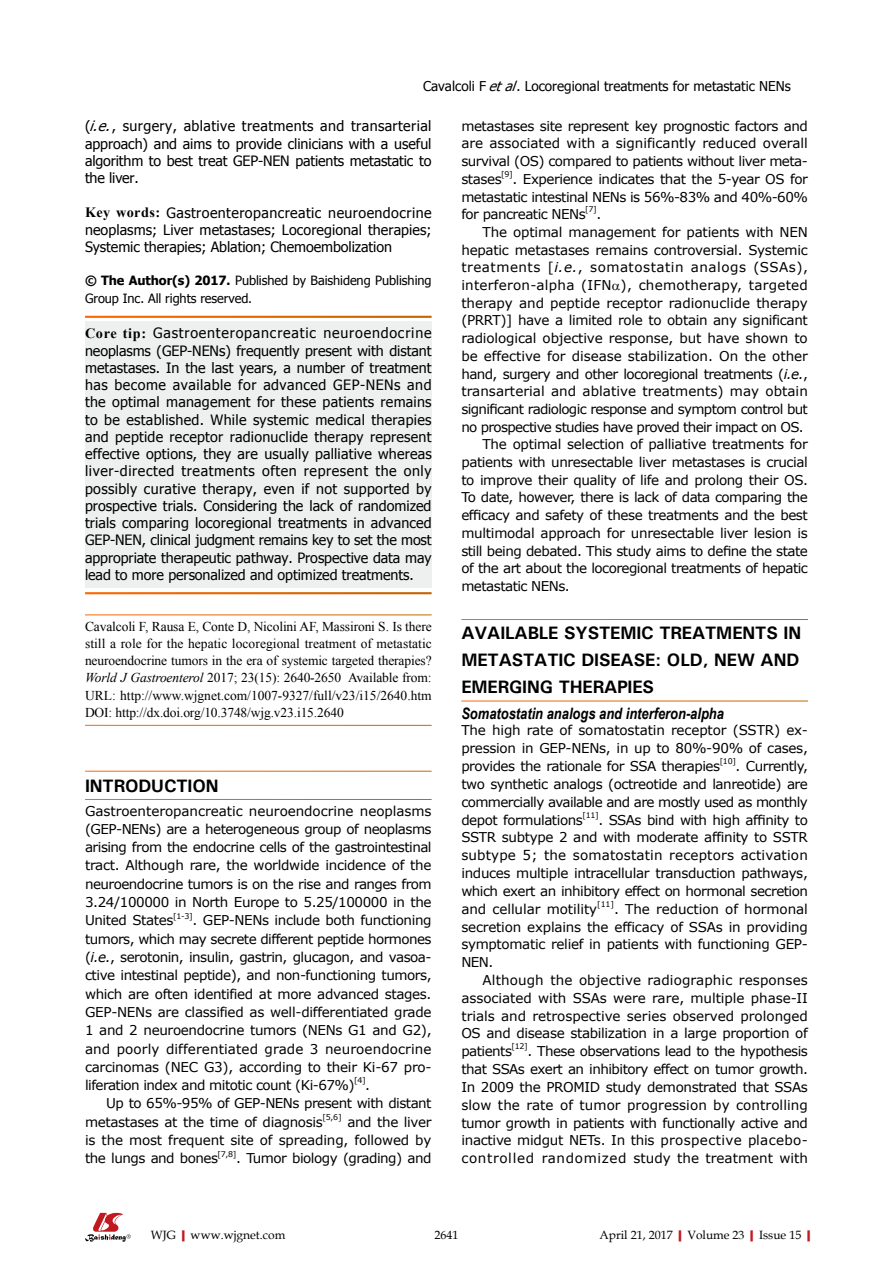
<style>
.page{position:relative;width:893px;height:1263px;background:#fff}
.page>*{position:absolute;margin:0;border:0;box-sizing:border-box;transform-origin:0 0}
.t1{font:700 18px/27px "Univers";letter-spacing:-.01em;color:#000;text-align:justify}
.t2{font:italic 700 15.75px "Arial Narrow";color:#000}
.t3{font:14.25px/17.2px "Tahoma";letter-spacing:-.005em;color:#000;text-align:justify}
.t4{font:13.5px/18.3px "Verdana";letter-spacing:-.025em;color:#000;text-align:justify}
.t5{font:13.5px/17.2px "Times New Roman";letter-spacing:-.01em;color:#000;text-align:justify}
.t6{font:13.5px "Verdana";letter-spacing:-.005em;color:#000}
.t7{font:13.5px "Verdana";letter-spacing:-.05em;color:#000}
.t8{font:13.5px "Verdana";color:#000}
.t9{font:13.5px "Tahoma";color:#000}
.t10{font:13.5px "Verdana";letter-spacing:-.045em;color:#000}
.t11{font:13.5px "Verdana";letter-spacing:.015em;color:#000}
.t12{font:13.5px "Verdana";letter-spacing:.035em;color:#000}
.t13{font:13.5px "Verdana";letter-spacing:.01em;color:#000}
.t14{font:12.75px/17.2px "Tahoma";letter-spacing:-.005em;color:#000}
.t15{font:12px "Book Antiqua";color:#000}
.t16{font:7.8px "Verdana";letter-spacing:-.035em;color:#000}
.s1{font-style:italic}
.s2{font-family:"Times New Roman";font-weight:700}
.s3{font-weight:700}
.s4{font-weight:700;color:#c01920}
</style>
<div class="page">
<div style="left:85px;top:322px;width:347px;height:266px;background:#eeefef"></div>
<svg style="left:85px;top:1213px;width:46px;height:29px"></svg>
<p class="t9" style="left:423px;top:77px;width:369px">Cavalcoli F <span class="s1">etal</span>. Locoregional treatments for metastatic NENs</p>
<p class="t3" style="left:85px;top:117px;width:348px">(<span class="s1">i.e.</span>, surgery, ablative treatments and transarterial approach) and aims to provide clinicians with a useful algorithm to best treat GEP-NEN patients metastatic to the liver.</p>
<p class="t3" style="left:85px;top:203px;width:348px"><span class="s2">Key words:</span> Gastroenteropancreatic neuroendocrine neoplasms; Liver metastases; Locoregional therapies; Systemic therapies; Ablation; Chemoembolization</p>
<p class="t14" style="left:85px;top:271px;width:348px"><span class="s3">© The Author(s) 2017.</span> Published by Baishideng Publishing<br>Group Inc. All rights reserved.</p>
<p class="t3" style="left:85px;top:324px;width:348px"><span class="s2">Core tip:</span> Gastroenteropancreatic neuroendocrine neoplasms (GEP-NENs) frequently present with distant metastases. In the last years, a number of treatment has become available for advanced GEP-NENs and the optimal management for these patients remains to be established. While systemic medical therapies and peptide receptor radionuclide therapy represent effective options, they are usually palliative whereas liver-directed treatments often represent the only possibly curative therapy, even if not supported by prospective trials. Considering the lack of randomized trials comparing locoregional treatments in advanced GEP-NEN, clinical judgment remains key to set the most appropriate therapeutic pathway. Prospective data may lead to more personalized and optimized treatments.</p>
<p class="t5" style="left:85px;top:617px;width:348px">Cavalcoli F, Rausa E, Conte D, Nicolini AF, Massironi S. Is there still a role for the hepatic locoregional treatment of metastatic neuroendocrine tumors in the era of systemic targeted therapies?<br><span class="s1">World J Gastroenterol</span> 2017; 23(15): 2640-2650 Available from:<br>URL: http://www.wjgnet.com/1007-9327/full/v23/i15/2640.htm DOI: http://dx.doi.org/10.3748/wjg.v23.i15.2640</p>
<p class="t1" style="left:85px;top:772px;width:135px">INTRODUCTION</p>
<p class="t4" style="left:85px;top:801px;width:348px">Gastroenteropancreatic neuroendocrine neoplasms (GEP-NENs) are a heterogeneous group of neoplasms arising from the endocrine cells of the gastrointestinal tract. Although rare, the worldwide incidence of the neuroendocrine tumors is on the rise and ranges from 3.24/100000 in North Europe to 5.25/100000 in the United States</p>
<p class="t16" style="left:173px;top:910px;width:21px">[1-3]</p>
<p class="t4" style="left:85px;top:911px;width:348px;text-align:left;text-indent:107px">. GEP-NENs include both functioning tumors, which may secrete different peptide hormones (<span class="s1">i.e.</span>, serotonin, insulin, gastrin, glucagon, and vasoa&shy;ctive intestinal peptide), and non-functioning tumors, which are often identified at more advanced stages.<br>GEP-NENs are classified as well-differentiated grade 1 and 2 neuroendocrine tumors (NENs G1 and G2), and poorly differentiated grade 3 neuroendocrine carcinomas (NEC G3), according to their Ki-67 pro&shy;liferation index and mitotic count (Ki-67%)</p>
<p class="t16" style="left:354px;top:1075px;width:13px">[4]</p>
<p class="t4" style="left:365px;top:1076px;width:6px">.</p>
<p class="t4" style="left:106px;top:1094px;width:327px">Up to 65%-95% of GEP-NENs present with distant</p>
<p class="t4" style="left:85px;top:1112px;width:239px">metastases at the time of diagnosis</p>
<p class="t16" style="left:322px;top:1112px;width:21px">[5,6]</p>
<p class="t4" style="left:85px;top:1112px;width:348px;text-indent:262px">and the liver is the most frequent site of spreading, followed by the lungs and bones</p>
<p class="t16" style="left:218px;top:1148px;width:20px">[7,8]</p>
<p class="t4" style="left:236px;top:1149px;width:197px">. Tumor biology (grading) and</p>
<p class="t4" style="left:461px;top:117px;width:348px;line-height:17.7px;text-align:left">metastases site represent key prognostic factors and are associated with a significantly reduced overall survival (OS) compared to patients without liver meta&shy;stases</p>
<p class="t16" style="left:501px;top:169px;width:13px">[9]</p>
<p class="t4" style="left:461px;top:170px;width:348px;line-height:17.7px;text-indent:51px">. Experience indicates that the 5-year OS for metastatic intestinal NENs is 56%-83% and 40%-60% for pancreatic NENs</p>
<p class="t16" style="left:585px;top:204px;width:13px">[7]</p>
<p class="t4" style="left:596px;top:205px;width:6px">.</p>
<p class="t4" style="left:483px;top:223px;width:327px">The optimal management for patients with NEN</p>
<p class="t4" style="left:461px;top:240px;width:348px">hepatic metastases remains controversial. Systemic</p>
<p class="t12" style="left:461px;top:258px;width:348px">treatments [<span class="s1">i.e.</span>, somatostatin analogs (SSAs),</p>
<p class="t11" style="left:461px;top:276px;width:348px">interferon-alpha (IFN ), chemotherapy, targeted</p>
<p class="t6" style="left:461px;top:294px;width:348px">therapy and peptide receptor radionuclide therapy</p>
<p class="t4" style="left:461px;top:311px;width:348px">(PRRT)] have a limited role to obtain any significant</p>
<p class="t4" style="left:461px;top:329px;width:348px">radiological objective response, but have shown to</p>
<p class="t6" style="left:461px;top:347px;width:348px">be effective for disease stabilization. On the other</p>
<p class="t10" style="left:461px;top:364px;width:348px">hand, surgery and other locoregional treatments (<span class="s1">i.e.</span>,</p>
<p class="t8" style="left:461px;top:382px;width:348px">transarterial and ablative treatments) may obtain</p>
<p class="t7" style="left:461px;top:400px;width:348px">significant radiologic response and symptom control but</p>
<p class="t7" style="left:461px;top:417px;width:344px">no prospective studies have proved their impact on OS.</p>
<p class="t4" style="left:483px;top:435px;width:327px">The optimal selection of palliative treatments for</p>
<p class="t4" style="left:461px;top:453px;width:348px">patients with unresectable liver metastases is crucial</p>
<p class="t4" style="left:461px;top:471px;width:348px">to improve their quality of life and prolong their OS.</p>
<p class="t4" style="left:461px;top:488px;width:348px">To date, however, there is lack of data comparing the</p>
<p class="t4" style="left:461px;top:506px;width:348px">efficacy and safety of these treatments and the best</p>
<p class="t4" style="left:461px;top:524px;width:348px">multimodal approach for unresectable liver lesion is</p>
<p class="t4" style="left:461px;top:541px;width:348px">still being debated. This study aims to define the state</p>
<p class="t4" style="left:461px;top:559px;width:348px">of the art about the locoregional treatments of hepatic</p>
<p class="t4" style="left:461px;top:577px;width:110px">metastatic NENs.</p>
<p class="t1" style="left:461px;top:619px;width:341px">AVAILABLE SYSTEMIC TREATMENTS IN METASTATIC DISEASE: OLD, NEW AND EMERGING THERAPIES</p>
<p class="t2" style="left:461px;top:701px;width:264px">Somatostatin analogs and interferon-alpha</p>
<p class="t4" style="left:461px;top:721px;width:348px;line-height:17.9px;text-align:left">The high rate of somatostatin receptor (SSTR) ex&shy;pression in GEP-NENs, in up to 80%-90% of cases, provides the rationale for SSA therapies</p>
<p class="t16" style="left:720px;top:756px;width:18px">[10]</p>
<p class="t4" style="left:461px;top:757px;width:348px;line-height:17.9px;text-indent:274px">. Currently, two synthetic analogs (octreotide and lanreotide) are commercially available and are mostly used as monthly depot formulations</p>
<p class="t16" style="left:582px;top:809px;width:18px">[11]</p>
<p class="t4" style="left:461px;top:810px;width:348px;line-height:17.9px;text-indent:137px">. SSAs bind with high affinity to SSTR subtype 2 and with moderate affinity to SSTR subtype 5; the somatostatin receptors activation induces multiple intracellular transduction pathways, which exert an inhibitory effect on hormonal secretion and cellular motility</p>
<p class="t16" style="left:597px;top:899px;width:19px">[11]</p>
<p class="t6" style="left:614px;top:899px;width:195px">. The reduction of hormonal</p>
<p class="t4" style="left:461px;top:917px;width:348px">secretion explains the efficacy of SSAs in providing</p>
<p class="t4" style="left:461px;top:935px;width:348px">symptomatic relief in patients with functioning GEP-</p>
<p class="t4" style="left:461px;top:953px;width:34px">NEN.</p>
<p class="t13" style="left:483px;top:971px;width:327px">Although the objective radiographic responses</p>
<p class="t6" style="left:461px;top:988px;width:348px">associated with SSAs were rare, multiple phase-II</p>
<p class="t8" style="left:461px;top:1006px;width:348px">trials and retrospective series observed prolonged</p>
<p class="t4" style="left:461px;top:1024px;width:348px">OS and disease stabilization in a large proportion of</p>
<p class="t4" style="left:461px;top:1042px;width:52px">patients</p>
<p class="t16" style="left:511px;top:1041px;width:18px">[12]</p>
<p class="t4" style="left:461px;top:1042px;width:348px;line-height:17.9px;text-indent:66px">. These observations lead to the hypothesis that SSAs exert an inhibitory effect on tumor growth.<br>In 2009 the PROMID study demonstrated that SSAs slow the rate of tumor progression by controlling tumor growth in patients with functionally active and inactive midgut NETs. In this prospective placebo&shy;controlled randomized study the treatment with</p>
<p class="t15" style="left:151px;top:1226px;width:136px">WJG<span class="s4">|</span>www.wjgnet.com</p>
<p class="t15" style="left:434px;top:1226px;width:25px">2641</p>
<p class="t15" style="left:599px;top:1226px;width:218px">April 21, 2017<span class="s4">|</span>Volume 23<span class="s4">|</span>Issue 15<span class="s4">|</span></p>
</div>
